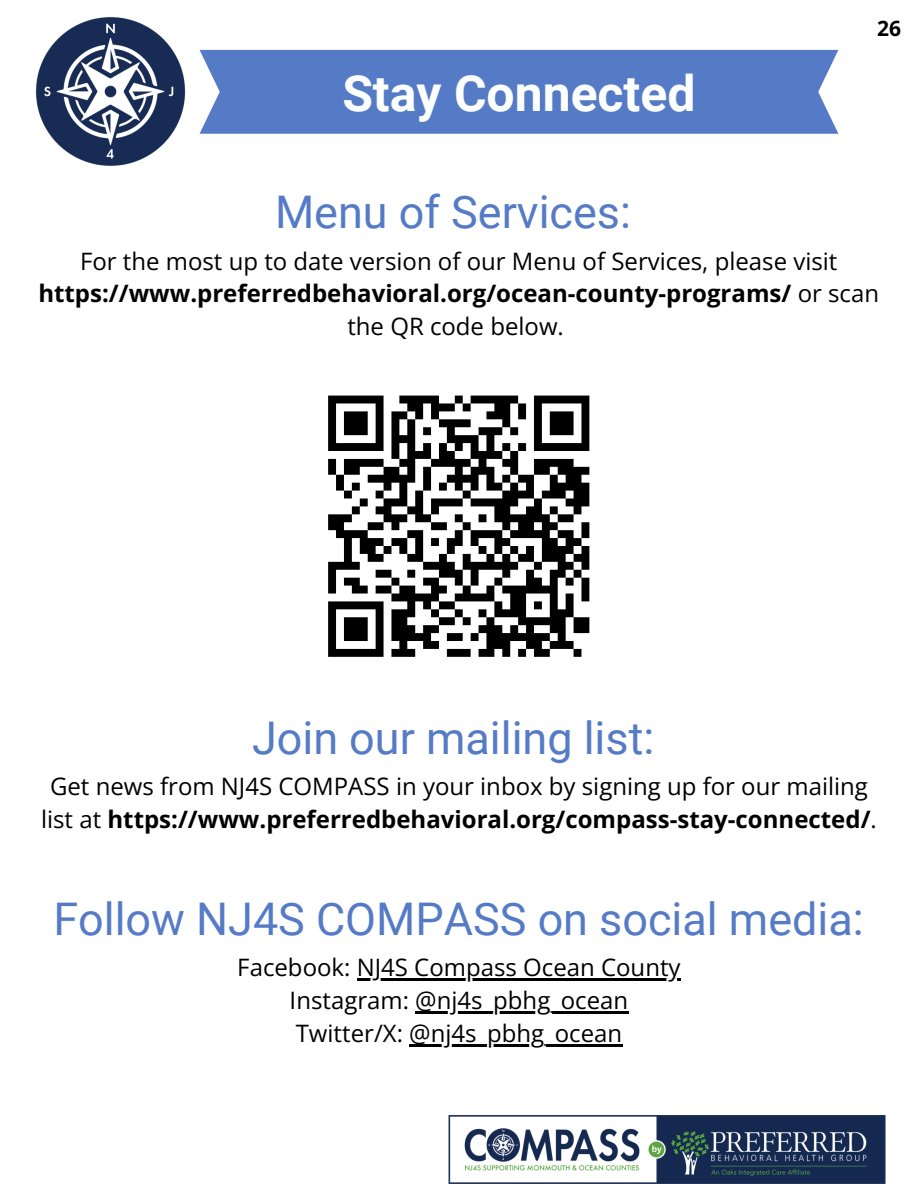
<style>
.page{position:relative;width:918px;height:1188px;background:#fff}
.page>*{position:absolute;margin:0;border:0;box-sizing:border-box;transform-origin:0 0}
.t1{font:700 49.95px "Roboto";color:#fdfefe}
.t2{font:45px "Roboto";color:#567bc6}
.t3{font:24px/32.7px "Open Sans";color:#000;text-align:center}
.t4{font:700 21px "Open Sans";color:#000}
.s1{font-weight:700}
</style>
<div class="page">
<svg style="left:328px;top:395px;width:262px;height:262px"></svg>
<div style="left:200px;top:50px;width:638px;height:84px;background:#567bc6"></div>
<img style="left:448px;top:1115px;width:438px;height:69px">
<img style="left:35px;top:17px;width:151px;height:149px">
<hr style="left:357px;top:979px;width:324px;height:2px;background:#000">
<hr style="left:415px;top:1011px;width:213px;height:3px;background:#000">
<hr style="left:409px;top:1044px;width:213px;height:2px;background:#000">
<p class="t1" style="left:342px;top:64px;width:355px">Stay Connected</p>
<p class="t4" style="left:877px;top:14px;width:25px">26</p>
<p class="t2" style="left:275px;top:186px;width:357px">Menu of Services:</p>
<p class="t3" style="left:38px;top:244px;width:842px">For the most up to date version of our Menu of Services, please visit <span class="s1">https://www.preferredbehavioral.org/ocean-county-programs/</span> or scan the QR code below.</p>
<h1 class="t2" style="left:252px;top:712px;width:404px">Join our mailing list:</h1>
<p class="t3" style="left:41px;top:770px;width:837px">Get news from NJ4S COMPASS in your inbox by signing up for our mailing list at <span class="s1">https://www.preferredbehavioral.org/compass-stay-connected/</span>.</p>
<p class="t2" style="left:53px;top:893px;width:812px">Follow NJ4S COMPASS on social media:</p>
<p class="t3" style="left:237px;top:951px;width:445px">Facebook: NJ4S Compass Ocean County</p>
<p class="t3" style="left:290px;top:983px;width:340px">Instagram: @nj4s_pbhg_ocean</p>
<h2 class="t3" style="left:296px;top:1016px;width:328px">Twitter/X: @nj4s_pbhg_ocean</h2>
</div>
